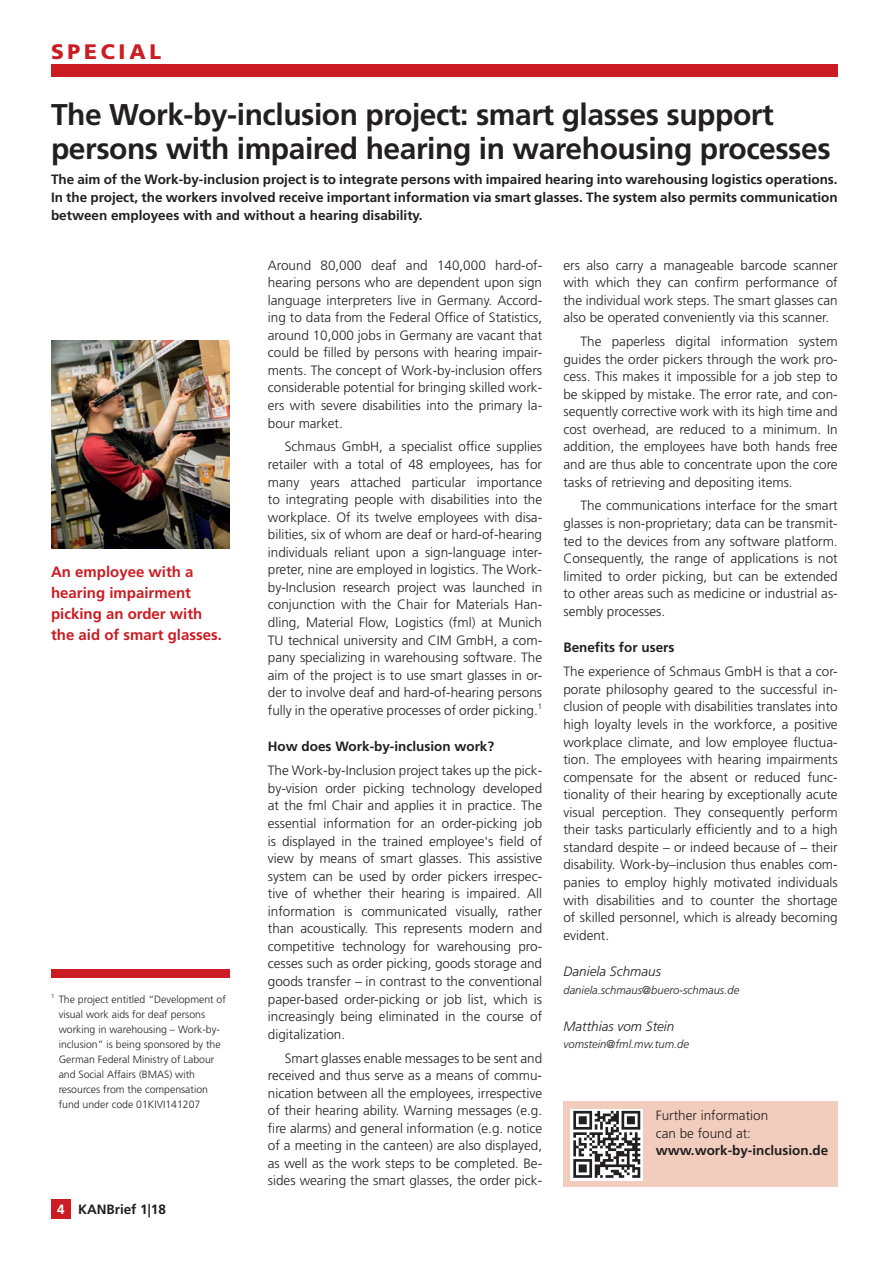
<style>
.page{position:relative;width:893px;height:1263px;background:#fff}
.page>*{position:absolute;margin:0;border:0;box-sizing:border-box;transform-origin:0 0}
.t1{font:700 30px/34.5px "Frutiger";letter-spacing:-.015em;color:#231f20}
.t2{font:900 21px "Frutiger";letter-spacing:.18em;color:#ca1c22}
.t3{font:700 15px/21px "Frutiger LT Std";color:#ca1c22}
.t4{font:300 13.5px/17.5px "Frutiger LT Std";color:#231f20;text-align:justify}
.t5{font:700 13.5px/17.5px "Frutiger LT Std";color:#231f20;text-align:justify}
.t6{font:700 13.5px "Frutiger";color:#231f20}
.t7{font:italic 300 13.5px "Frutiger";color:#231f20}
.t8{font:italic 300 11.25px "Frutiger LT Std";color:#231f20}
.t9{font:300 10.5px/15px "Frutiger";color:#231f20}
.s1{color:#fff}
</style>
<div class="page">
<div style="left:563px;top:1101px;width:275px;height:85px;background:#f2cdbd"></div>
<div style="left:51px;top:64px;width:787px;height:13px;background:#ca1c22"></div>
<div style="left:51px;top:1199px;width:20px;height:20px;background:#ca1c22"></div>
<div style="left:51px;top:969px;width:179px;height:9px;background:#ca1c22"></div>
<svg style="left:571px;top:1109px;width:72px;height:71px"></svg>
<svg style="left:573px;top:1111px;width:67px;height:67px;background:#8b898a"></svg>
<img style="left:51px;top:340px;width:179px;height:208px">
<h2 class="t2" style="left:51px;top:39px;width:112px">SPECIAL</h2>
<h1 class="t1" style="left:51px;top:97px;width:781px">The Work-by-inclusion project: smart glasses support persons with impaired hearing in warehousing processes</h1>
<p class="t5" style="left:51px;top:171px;width:788px">The aim of the Work-by-inclusion project is to integrate persons with impaired hearing into warehousing logistics operations.<br>In the project, the workers involved receive important information via smart glasses. The system also permits communication between employees with and without a hearing disability.</p>
<p class="t3" style="left:51px;top:561px;width:172px">An employee with a hearing impairment picking an order with the aid of smart glasses.</p>
<p class="t9" style="left:59px;top:991px;width:169px;text-indent:-8px"><sup>1</sup> The project entitled “Development of visual work aids for deaf persons working in warehousing – Work-by&shy;inclusion” is being sponsored by the German Federal Ministry of Labour and Social Affairs (BMAS) with resources from the compensation fund under code 01KIVI141207</p>
<p class="t6" style="left:57px;top:1201px;width:110px"><span class="s1">4</span> KANBrief 1|18</p>
<p class="t4" style="left:268px;top:256px;width:276px">Around 80,000 deaf and 140,000 hard-of&shy;hearing persons who are dependent upon sign language interpreters live in Germany. Accord&shy;ing to data from the Federal Office of Statistics, around 10,000 jobs in Germany are vacant that could be filled by persons with hearing impair&shy;ments. The concept of Work-by-inclusion offers considerable potential for bringing skilled work&shy;ers with severe disabilities into the primary la&shy;bour market.</p>
<p class="t4" style="left:268px;top:438px;width:276px;text-indent:17px">Schmaus GmbH, a specialist office supplies retailer with a total of 48 employees, has for many years attached particular importance to integrating people with disabilities into the workplace. Of its twelve employees with disa&shy;bilities, six of whom are deaf or hard-of-hearing individuals reliant upon a sign-language inter&shy;preter, nine are employed in logistics. The Work&shy;by-Inclusion research project was launched in conjunction with the Chair for Materials Han&shy;dling, Material Flow, Logistics (fml) at Munich TU technical university and CIM GmbH, a com&shy;pany specializing in warehousing software. The aim of the project is to use smart glasses in or&shy;der to involve deaf and hard-of-hearing persons fully in the operative processes of order picking.<sup>1</sup></p>
<p class="t6" style="left:268px;top:739px;width:228px">How does Work-by-inclusion work?</p>
<p class="t4" style="left:268px;top:762px;width:276px">The Work-by-Inclusion project takes up the pick&shy;by-vision order picking technology developed at the fml Chair and applies it in practice. The essential information for an order-picking job is displayed in the trained employee's field of view by means of smart glasses. This assistive system can be used by order pickers irrespec&shy;tive of whether their hearing is impaired. All information is communicated visually, rather than acoustically. This represents modern and competitive technology for warehousing pro&shy;cesses such as order picking, goods storage and goods transfer – in contrast to the conventional paper-based order-picking or job list, which is increasingly being eliminated in the course of digitalization.</p>
<p class="t4" style="left:268px;top:1049px;width:276px;text-indent:17px">Smart glasses enable messages to be sent and received and thus serve as a means of commu&shy;nication between all the employees, irrespective of their hearing ability. Warning messages (e.g. fire alarms) and general information (e.g. notice of a meeting in the canteen) are also displayed, as well as the work steps to be completed. Be&shy;sides wearing the smart glasses, the order pick-</p>
<p class="t4" style="left:563px;top:256px;width:276px">ers also carry a manageable barcode scanner with which they can confirm performance of the individual work steps. The smart glasses can also be operated conveniently via this scanner.</p>
<p class="t4" style="left:563px;top:333px;width:276px;text-indent:17px">The paperless digital information system guides the order pickers through the work pro&shy;cess. This makes it impossible for a job step to be skipped by mistake. The error rate, and con&shy;sequently corrective work with its high time and cost overhead, are reduced to a minimum. In addition, the employees have both hands free and are thus able to concentrate upon the core tasks of retrieving and depositing items.</p>
<p class="t4" style="left:563px;top:497px;width:276px;text-indent:17px">The communications interface for the smart glasses is non-proprietary; data can be transmit&shy;ted to the devices from any software platform.<br>Consequently, the range of applications is not limited to order picking, but can be extended to other areas such as medicine or industrial as&shy;sembly processes.</p>
<p class="t6" style="left:563px;top:640px;width:113px">Benefits for users</p>
<p class="t4" style="left:563px;top:663px;width:276px">The experience of Schmaus GmbH is that a cor&shy;porate philosophy geared to the successful in&shy;clusion of people with disabilities translates into high loyalty levels in the workforce, a positive workplace climate, and low employee fluctua&shy;tion. The employees with hearing impairments compensate for the absent or reduced func&shy;tionality of their hearing by exceptionally acute visual perception. They consequently perform their tasks particularly efficiently and to a high standard despite – or indeed because of – their disability. Work-by–inclusion thus enables com&shy;panies to employ highly motivated individuals with disabilities and to counter the shortage of skilled personnel, which is already becoming evident.</p>
<p class="t7" style="left:563px;top:964px;width:99px">Daniela Schmaus</p>
<p class="t8" style="left:563px;top:983px;width:177px">daniela.schmaus@buero-schmaus.de</p>
<p class="t7" style="left:563px;top:1018px;width:112px">Matthias vom Stein</p>
<p class="t8" style="left:563px;top:1038px;width:127px">vomstein@fml.mw.tum.de</p>
<p class="t4" style="left:656px;top:1107px;width:114px">Further information can be found at:</p>
<p class="t5" style="left:656px;top:1142px;width:174px">www.work-by-inclusion.de</p>
</div>
